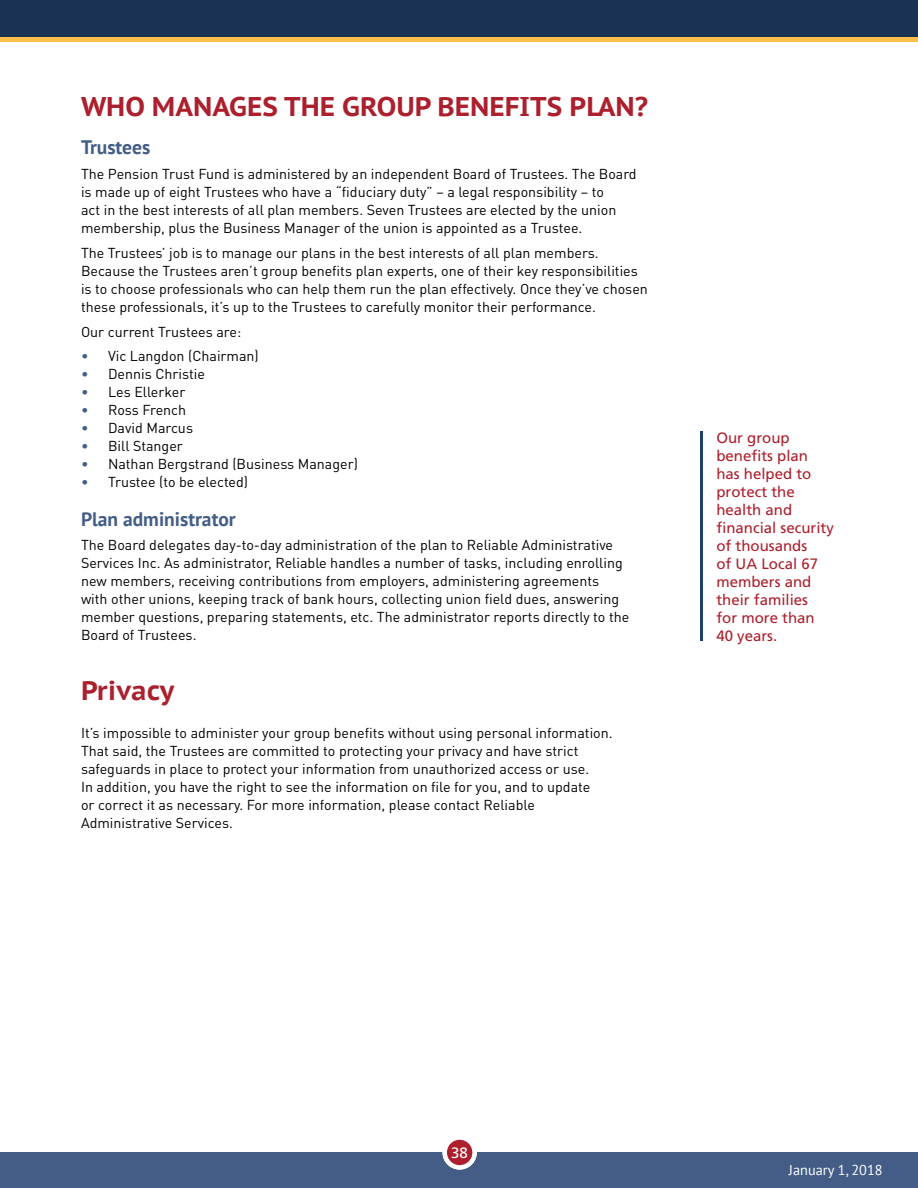
<style>
.page{position:relative;width:918px;height:1188px;background:#fff}
.page>*{position:absolute;margin:0;border:0;box-sizing:border-box;transform-origin:0 0}
.t1{font:700 27px "PT Sans Caption";color:#ac1f2d}
.t2{font:700 19.5px "PT Sans";color:#435d87}
.t3{font:15px/18px "Frutiger";color:#ac1f2d}
.t4{font:15px "Frutiger";color:#fff}
.t5{font:14.25px/18px "DINOT";color:#000}
.t6{font:14.25px "PT Sans";letter-spacing:.005em;color:#fff}
.s1{color:#435d87}
</style>
<div class="page">
<div style="left:0;top:0;width:918px;height:40px;background:#1a3254"></div>
<div style="left:0;top:1152px;width:918px;height:36px;background:#435d87"></div>
<hr style="left:0;top:37px;width:918px;height:4px;background:#fcbf4b">
<div style="left:442px;top:1135px;width:35px;height:34px;border:4px solid #fff;border-radius:50%"></div>
<hr style="left:700px;top:431px;width:2px;height:210px;background:#1e4068">
<svg style="left:445px;top:1138px;width:30px;height:29px"></svg>
<div style="left:442px;top:1135px;width:35px;height:35px;border:4px solid #fff;border-radius:50%"></div>
<h1 class="t1" style="left:81px;top:89px;width:568px">WHO MANAGES THE GROUP BENEFITS PLAN?</h1>
<h2 class="t2" style="left:81px;top:135px;width:71px">Trustees</h2>
<p class="t5" style="left:81px;top:164px;width:557px">The Pension Trust Fund is administered by an independent Board of Trustees. The Board is made up of eight Trustees who have a “fiduciary duty” – a legal responsibility – to<br>act in the best interests of all plan members. Seven Trustees are elected by the union membership, plus the Business Manager of the union is appointed as a Trustee.</p>
<p class="t5" style="left:81px;top:243px;width:568px">The Trustees’ job is to manage our plans in the best interests of all plan members.<br>Because the Trustees aren’t group benefits plan experts, one of their key responsibilities is to choose professionals who can help them run the plan effectively. Once they’ve chosen these professionals, it’s up to the Trustees to carefully monitor their performance.</p>
<p class="t5" style="left:81px;top:322px;width:162px">Our current Trustees are:</p>
<p class="t5" style="left:81px;top:347px;width:179px"><span class="s1">•</span> Vic Langdon (Chairman)</p>
<p class="t5" style="left:81px;top:365px;width:125px"><span class="s1">•</span> Dennis Christie</p>
<p class="t5" style="left:81px;top:383px;width:106px"><span class="s1">•</span> Les Ellerker</p>
<p class="t5" style="left:81px;top:401px;width:107px"><span class="s1">•</span> Ross French</p>
<p class="t5" style="left:81px;top:419px;width:114px"><span class="s1">•</span> David Marcus</p>
<p class="t5" style="left:81px;top:437px;width:103px"><span class="s1">•</span> Bill Stanger</p>
<p class="t5" style="left:81px;top:455px;width:279px"><span class="s1">•</span> Nathan Bergstrand (Business Manager)</p>
<p class="t5" style="left:81px;top:473px;width:169px"><span class="s1">•</span> Trustee (to be elected)</p>
<h2 class="t2" style="left:81px;top:506px;width:156px">Plan administrator</h2>
<p class="t5" style="left:81px;top:536px;width:550px">The Board delegates day-to-day administration of the plan to Reliable Administrative Services Inc. As administrator, Reliable handles a number of tasks, including enrolling new members, receiving contributions from employers, administering agreements with other unions, keeping track of bank hours, collecting union field dues, answering member questions, preparing statements, etc. The administrator reports directly to the Board of Trustees.</p>
<h1 class="t1" style="left:81px;top:672px;width:95px">Privacy</h1>
<p class="t5" style="left:81px;top:723px;width:533px">It’s impossible to administer your group benefits without using personal information.<br>That said, the Trustees are committed to protecting your privacy and have strict safeguards in place to protect your information from unauthorized access or use.<br>In addition, you have the right to see the information on file for you, and to update<br>or correct it as necessary. For more information, please contact Reliable Administrative Services.</p>
<p class="t3" style="left:716px;top:428px;width:119px">Our group benefits plan has helped to protect the health and financial security of thousands<br>of UA Local 67 members and their families<br>for more than<br>40 years.</p>
<p class="t4" style="left:451px;top:1144px;width:18px">38</p>
<p class="t6" style="left:789px;top:1161px;width:95px">January 1, 2018</p>
</div>
